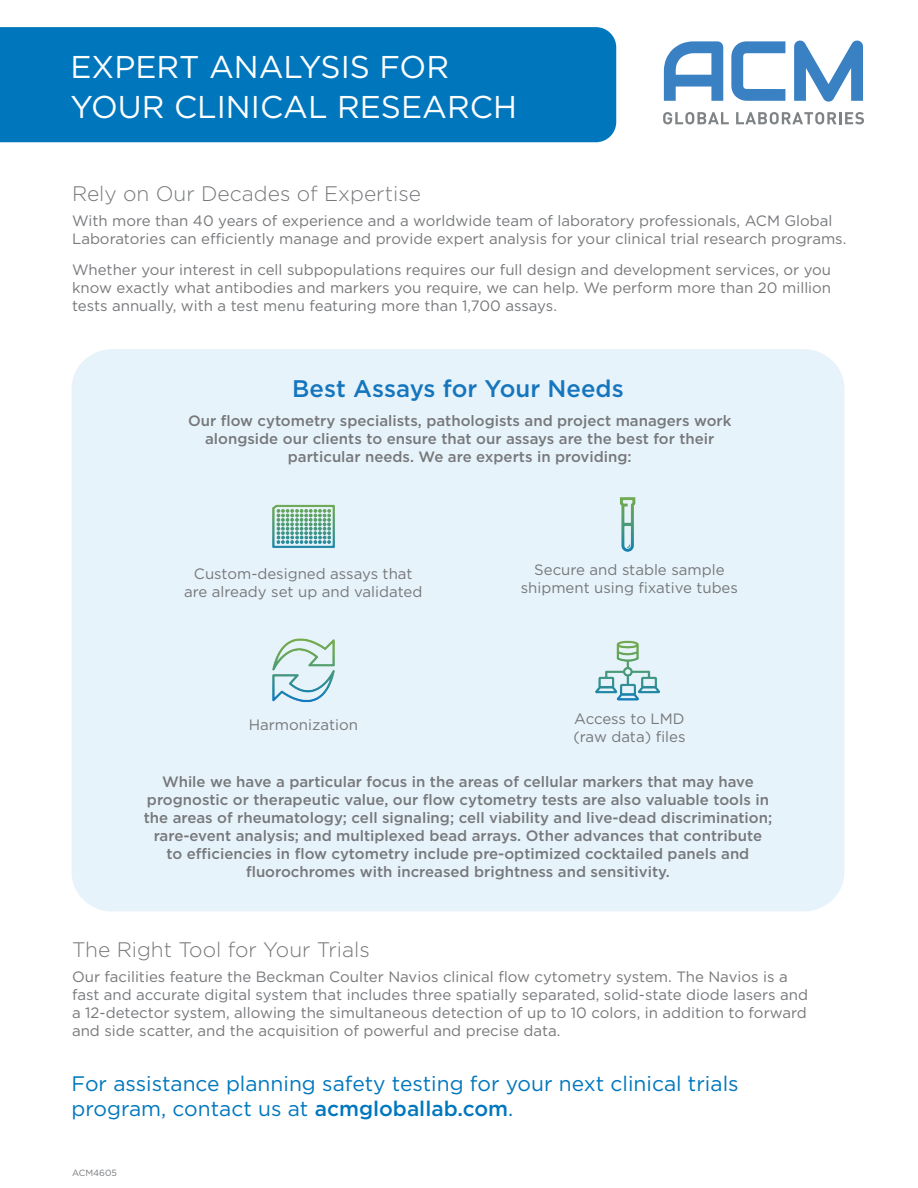
<style>
.page{position:relative;width:918px;height:1188px;background:#fff}
.page>*{position:absolute;margin:0;border:0;box-sizing:border-box;transform-origin:0 0}
.t1{font:31.5px/39.9px "Gotham";color:#fff}
.t2{font:500 24px "Gotham";color:#1576bd}
.t3{font:21px/25.2px "Gotham";color:#0077bd}
.t4{font:300 21px "Gotham";color:#76787b}
.t5{font:15px/18px "Gotham";color:#76787b}
.t6{font:500 15px/18px "Gotham";color:#76787b;text-align:center}
.t7{font:9px "Gotham";color:#76787b}
.s1{font-weight:500}
</style>
<div class="page">
<div style="left:72px;top:349px;width:772px;height:563px;background:#e7f3fa;border-radius:40px"></div>
<img style="left:272px;top:504px;width:63px;height:44px">
<img style="left:619px;top:497px;width:17px;height:55px">
<img style="left:272px;top:638px;width:63px;height:65px">
<img style="left:595px;top:640px;width:65px;height:61px">
<div style="left:0;top:27px;width:616px;height:115px;background:#0077bd"></div>
<svg style="left:664px;top:41px;width:199px;height:61px"></svg>
<svg style="left:663px;top:112px;width:66px;height:12px"></svg>
<svg style="left:736px;top:112px;width:128px;height:12px"></svg>
<h1 class="t1" style="left:70px;top:47px;width:448px">EXPERT ANALYSIS FOR<br>YOUR CLINICAL RESEARCH</h1>
<h3 class="t4" style="left:72px;top:180px;width:350px">Rely on Our Decades of Expertise</h3>
<p class="t5" style="left:72px;top:211px;width:776px">With more than 40 years of experience and a worldwide team of laboratory professionals, ACM Global<br>Laboratories can efficiently manage and provide expert analysis for your clinical trial research programs.</p>
<p class="t5" style="left:72px;top:261px;width:761px;text-align:justify">Whether your interest in cell subpopulations requires our full design and development services, or you know exactly what antibodies and markers you require, we can help. We perform more than 20 million tests annually, with a test menu featuring more than 1,700 assays.</p>
<h2 class="t2" style="left:292px;top:373px;width:333px">Best Assays for Your Needs</h2>
<p class="t6" style="left:188px;top:411px;width:545px">Our flow cytometry specialists, pathologists and project managers work alongside our clients to ensure that our assays are the best for their particular needs. We are experts in providing:</p>
<p class="t5" style="left:184px;top:564px;width:240px;text-align:center">Custom-designed assays that are already set up and validated</p>
<p class="t5" style="left:521px;top:560px;width:219px;text-align:center">Secure and stable sample shipment using fixative tubes</p>
<p class="t5" style="left:249px;top:715px;width:111px">Harmonization</p>
<p class="t5" style="left:573px;top:710px;width:114px">Access to LMD (raw data) files</p>
<p class="t6" style="left:144px;top:773px;width:630px">While we have a particular focus in the areas of cellular markers that may have prognostic or therapeutic value, our flow cytometry tests are also valuable tools in the areas of rheumatology; cell signaling; cell viability and live-dead discrimination; rare-event analysis; and multiplexed bead arrays. Other advances that contribute<br>to efficiencies in flow cytometry include pre-optimized cocktailed panels and fluorochromes with increased brightness and sensitivity.</p>
<h3 class="t4" style="left:72px;top:936px;width:299px">The Right Tool for Your Trials</h3>
<p class="t5" style="left:72px;top:967px;width:738px">Our facilities feature the Beckman Coulter Navios clinical flow cytometry system. The Navios is a fast and accurate digital system that includes three spatially separated, solid-state diode lasers and a 12-detector system, allowing the simultaneous detection of up to 10 colors, in addition to forward and side scatter, and the acquisition of powerful and precise data.</p>
<h3 class="t3" style="left:72px;top:1071px;width:669px">For assistance planning safety testing for your next clinical trials program, contact us at <span class="s1">acmgloballab.com</span>.</h3>
<p class="t7" style="left:72px;top:1167px;width:46px">ACM4605</p>
</div>
